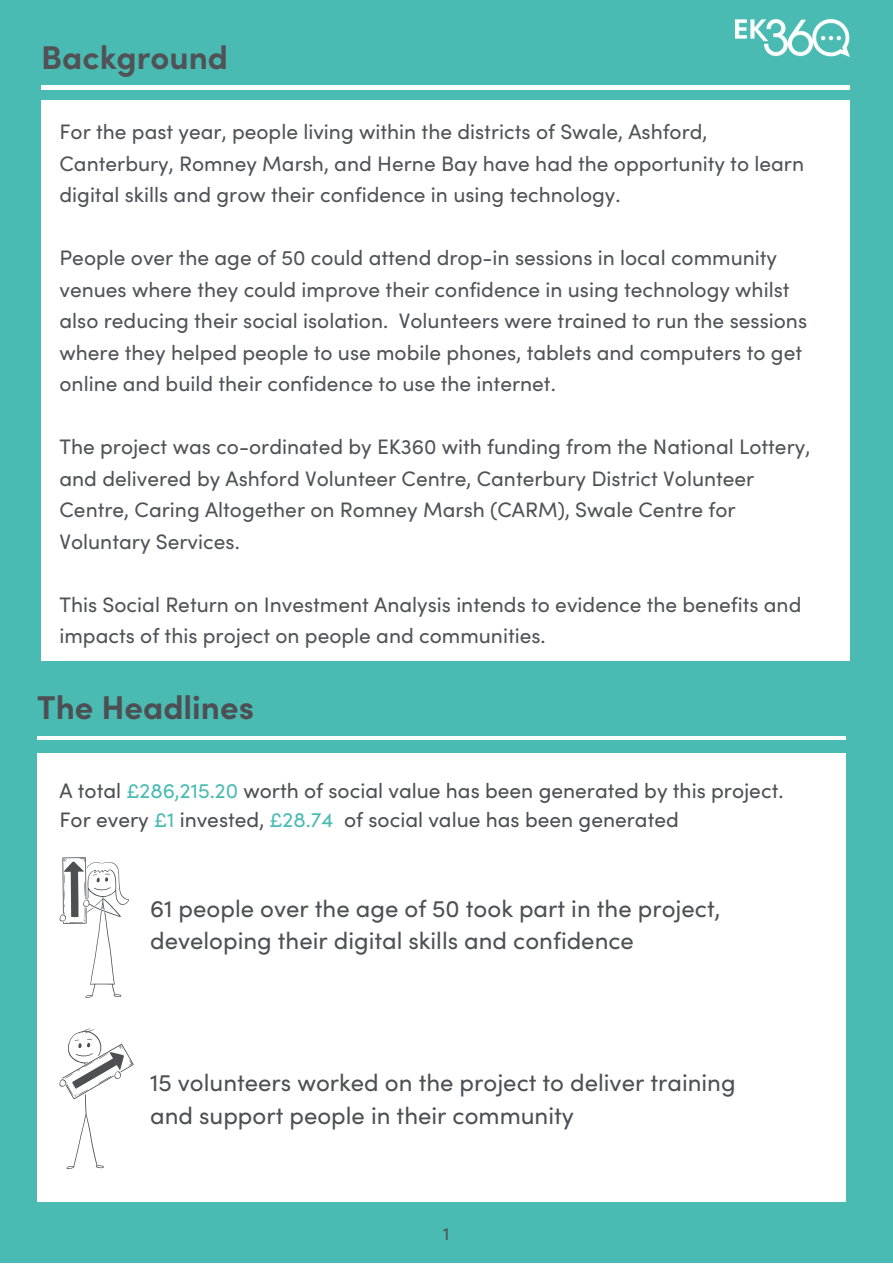
<style>
.page{position:relative;width:893px;height:1264px;background:#fff}
.page>*{position:absolute;margin:0;border:0;box-sizing:border-box;transform-origin:0 0}
.t1{font:700 33px "Sofia Pro";color:#4d4f53}
.t2{font:700 33px "Sofia Pro";color:#505256}
.t3{font:24px/32.5px "Sofia Pro";color:#4d4f53}
.t4{font:21px/31.5px "Sofia Pro";color:#505256}
.t5{font:21px/29.2px "Sofia Pro";color:#4d4f53}
.t6{font:18px "Sofia Pro";color:#4d4f53}
.s1{color:#4abbb3}
</style>
<div class="page">
<div style="left:0;top:0;width:892px;height:1262px;background:#4abbb3"></div>
<img style="left:735px;top:19px;width:114px;height:37px">
<div style="left:37px;top:753px;width:808px;height:448px;background:#fff"></div>
<hr style="left:41px;top:86px;width:808px;height:3px;background:#fff">
<div style="left:41px;top:100px;width:808px;height:560px;background:#fff"></div>
<hr style="left:37px;top:736px;width:808px;height:3px;background:#fff">
<svg style="left:60px;top:857px;width:69px;height:140px"></svg>
<svg style="left:59px;top:1028px;width:75px;height:140px"></svg>
<h1 class="t2" style="left:41px;top:35px;width:188px">Background</h1>
<p class="t4" style="left:59px;top:116px;width:746px">For the past year, people living within the districts of Swale, Ashford,<br>Canterbury, Romney Marsh, and Herne Bay have had the opportunity to learn digital skills and grow their confidence in using technology.</p>
<p class="t4" style="left:59px;top:241px;width:749px">People over the age of 50 could attend drop-in sessions in local community venues where they could improve their confidence in using technology whilst also reducing their social isolation. Volunteers were trained to run the sessions where they helped people to use mobile phones, tablets and computers to get online and build their confidence to use the internet.</p>
<p class="t4" style="left:59px;top:430px;width:752px">The project was co-ordinated by EK360 with funding from the National Lottery, and delivered by Ashford Volunteer Centre, Canterbury District Volunteer Centre, Caring Altogether on Romney Marsh (CARM), Swale Centre for Voluntary Services.</p>
<p class="t4" style="left:59px;top:588px;width:743px">This Social Return on Investment Analysis intends to evidence the benefits and impacts of this project on people and communities.</p>
<h1 class="t1" style="left:37px;top:685px;width:218px">The Headlines</h1>
<p class="t5" style="left:59px;top:774px;width:725px">A total <span class="s1">£286,215.20</span> worth of social value has been generated by this project.<br>For every <span class="s1">£1</span> invested, <span class="s1">£28.74</span> of social value has been generated</p>
<p class="t3" style="left:150px;top:891px;width:571px">61 people over the age of 50 took part in the project, developing their digital skills and confidence</p>
<p class="t3" style="left:150px;top:1065px;width:587px">15 volunteers worked on the project to deliver training and support people in their community</p>
<p class="t6" style="left:443px;top:1222px;width:8px">1</p>
</div>
